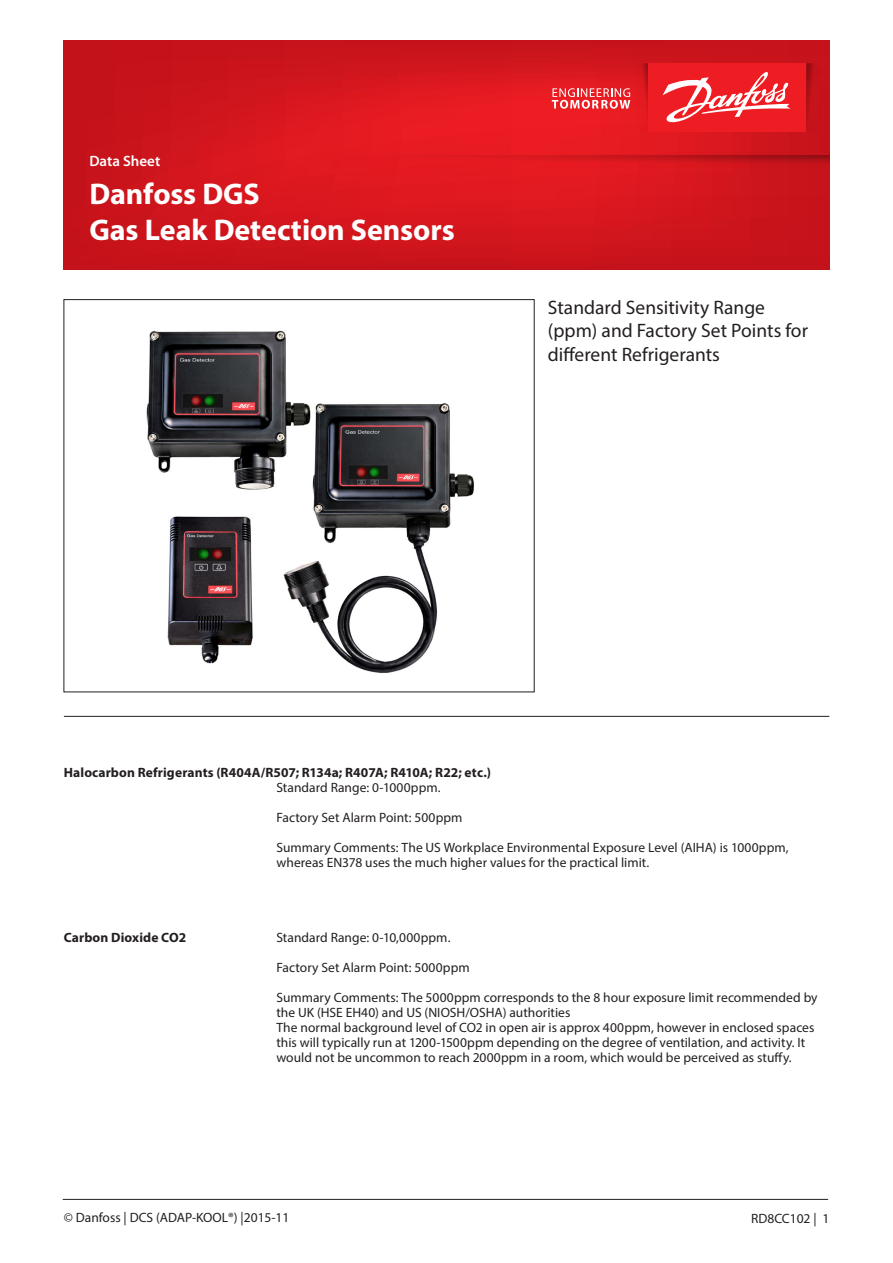
<style>
.page{position:relative;width:893px;height:1263px;background:#fff}
.page>*{position:absolute;margin:0;border:0;box-sizing:border-box;transform-origin:0 0}
.t1{font:700 30px/36px "Myriad Pro";letter-spacing:-.005em;color:#fff}
.t2{font:19.5px/23.4px "Myriad Pro";color:#231f20}
.t3{font:600 15px "Myriad Pro";color:#fff}
.Body_copy{font:13.5px/15px "Myriad Pro";letter-spacing:.005em;color:#231f20}
.Body_copy-2{font:700 13.5px "Myriad Pro";letter-spacing:.01em;color:#231f20}
.Litterature_No{font:13.5px "Myriad Pro";color:#231f20}
</style>
<div class="page">
<img style="left:146px;top:330px;width:329px;height:343px">
<hr style="left:63px;top:1199px;width:765px;height:1px;background:#231f20">
<hr style="left:64px;top:716px;width:765px;height:1px;background:#231f20">
<svg style="left:64px;top:40px;width:765px;height:230px;background:#d3151d"></svg>
<svg style="left:806px;top:63px;width:13px;height:69px"></svg>
<svg style="left:636px;top:63px;width:12px;height:69px"></svg>
<div style="left:648px;top:63px;width:158px;height:69px;background:#ee1d23"></div>
<svg style="left:552px;top:88px;width:78px;height:21px;background:#f0696d"></svg>
<svg style="left:662px;top:72px;width:129px;height:51px"></svg>
<svg style="left:332px;top:155px;width:497px;height:13px;background:#d4171d"></svg>
<p class="t3" style="left:89px;top:153px;width:72px">Data Sheet</p>
<h1 class="t1" style="left:89px;top:175px;width:367px">Danfoss DGS<br>Gas Leak Detection Sensors</h1>
<p class="t2" style="left:548px;top:295px;width:262px">Standard Sensitivity Range (ppm) and Factory Set Points for different Refrigerants</p>
<p class="Body_copy-2" style="left:64px;top:763px;width:429px">Halocarbon Refrigerants (R404A/R507; R134a; R407A; R410A; R22; etc.)</p>
<p class="Body_copy" style="left:276px;top:779px;width:166px">Standard Range: 0-1000ppm.</p>
<p class="Body_copy" style="left:276px;top:809px;width:188px">Factory Set Alarm Point: 500ppm</p>
<p class="Body_copy" style="left:276px;top:839px;width:514px">Summary Comments: The US Workplace Environmental Exposure Level (AIHA) is 1000ppm, whereas EN378 uses the much higher values for the practical limit.</p>
<p class="Body_copy-2" style="left:64px;top:928px;width:124px">Carbon Dioxide CO2</p>
<p class="Body_copy" style="left:276px;top:929px;width:176px">Standard Range: 0-10,000ppm.</p>
<p class="Body_copy" style="left:276px;top:959px;width:195px">Factory Set Alarm Point: 5000ppm</p>
<p class="Body_copy" style="left:276px;top:989px;width:543px">Summary Comments: The 5000ppm corresponds to the 8 hour exposure limit recommended by the UK (HSE EH40) and US (NIOSH/OSHA) authorities</p>
<p class="Body_copy" style="left:276px;top:1019px;width:539px">The normal background level of CO2 in open air is approx 400ppm, however in enclosed spaces this will typically run at 1200-1500ppm depending on the degree of ventilation, and activity. It would not be uncommon to reach 2000ppm in a room, which would be perceived as stuffy.</p>
<p class="Body_copy" style="left:64px;top:1210px;width:227px">© Danfoss | DCS (ADAP-KOOL®) |2015-11</p>
<p class="Litterature_No" style="left:751px;top:1210px;width:80px">RD8CC102 | 1</p>
</div>
